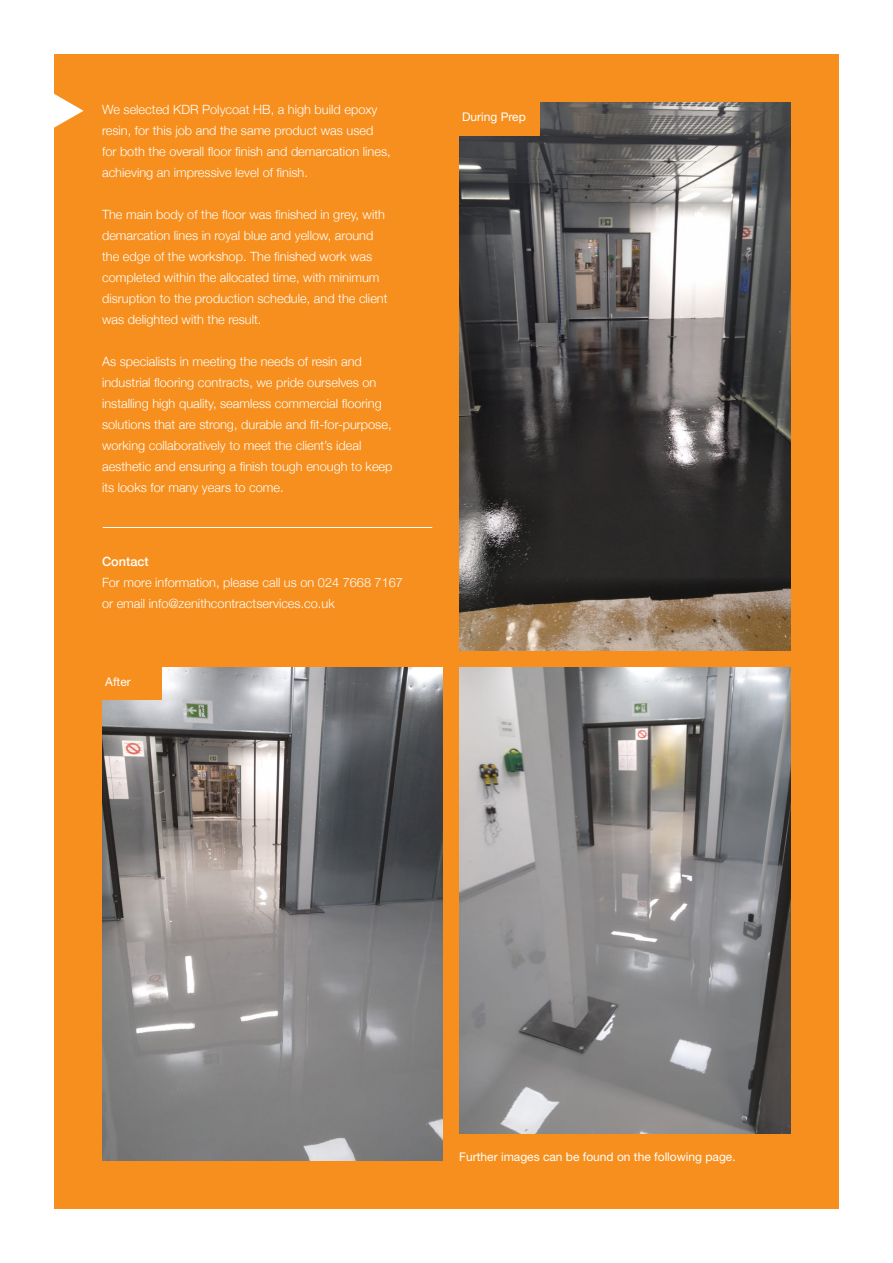
<style>
.page{position:relative;width:893px;height:1263px;background:#fff}
.page>*{position:absolute;margin:0;border:0;box-sizing:border-box;transform-origin:0 0}
.t1{font:300 12.75px/21px "Helvetica Neue";color:#fff}
.t2{font:500 12.75px "Helvetica Neue";color:#fff}
.t3{font:12px "Helvetica Neue";color:#fff}
</style>
<div class="page">
<div style="left:54px;top:54px;width:785px;height:1155px;background:#f68f1e"></div>
<hr style="left:103px;top:527px;width:329px;height:1px;background:#fff">
<img style="left:459px;top:102px;width:332px;height:549px">
<img style="left:102px;top:668px;width:340px;height:493px">
<img style="left:459px;top:668px;width:332px;height:465px">
<div style="left:101px;top:665px;width:61px;height:34px;background:#f68f1e"></div>
<div style="left:458px;top:101px;width:82px;height:34px;background:#f68f1e"></div>
<p class="t1" style="left:102px;top:98px;width:290px">We selected KDR Polycoat HB, a high build epoxy resin, for this job and the same product was used for both the overall floor finish and demarcation lines, achieving an impressive level of finish.</p>
<p class="t1" style="left:102px;top:203px;width:287px">The main body of the floor was finished in grey, with demarcation lines in royal blue and yellow, around the edge of the workshop. The finished work was completed within the allocated time, with minimum disruption to the production schedule, and the client was delighted with the result.</p>
<p class="t1" style="left:102px;top:350px;width:292px">As specialists in meeting the needs of resin and industrial flooring contracts, we pride ourselves on installing high quality, seamless commercial flooring solutions that are strong, durable and fit-for-purpose, working collaboratively to meet the client’s ideal aesthetic and ensuring a finish tough enough to keep its looks for many years to come.</p>
<p class="t2" style="left:102px;top:551px;width:48px">Contact</p>
<p class="t1" style="left:102px;top:571px;width:302px">For more information, please call us on 024 7668 7167</p>
<p class="t1" style="left:102px;top:592px;width:234px">or email info@zenithcontractservices.co.uk</p>
<p class="t3" style="left:105px;top:674px;width:27px">After</p>
<p class="t3" style="left:462px;top:110px;width:65px">During Prep</p>
<p class="t3" style="left:459px;top:1149px;width:278px">Further images can be found on the following page.</p>
</div>
